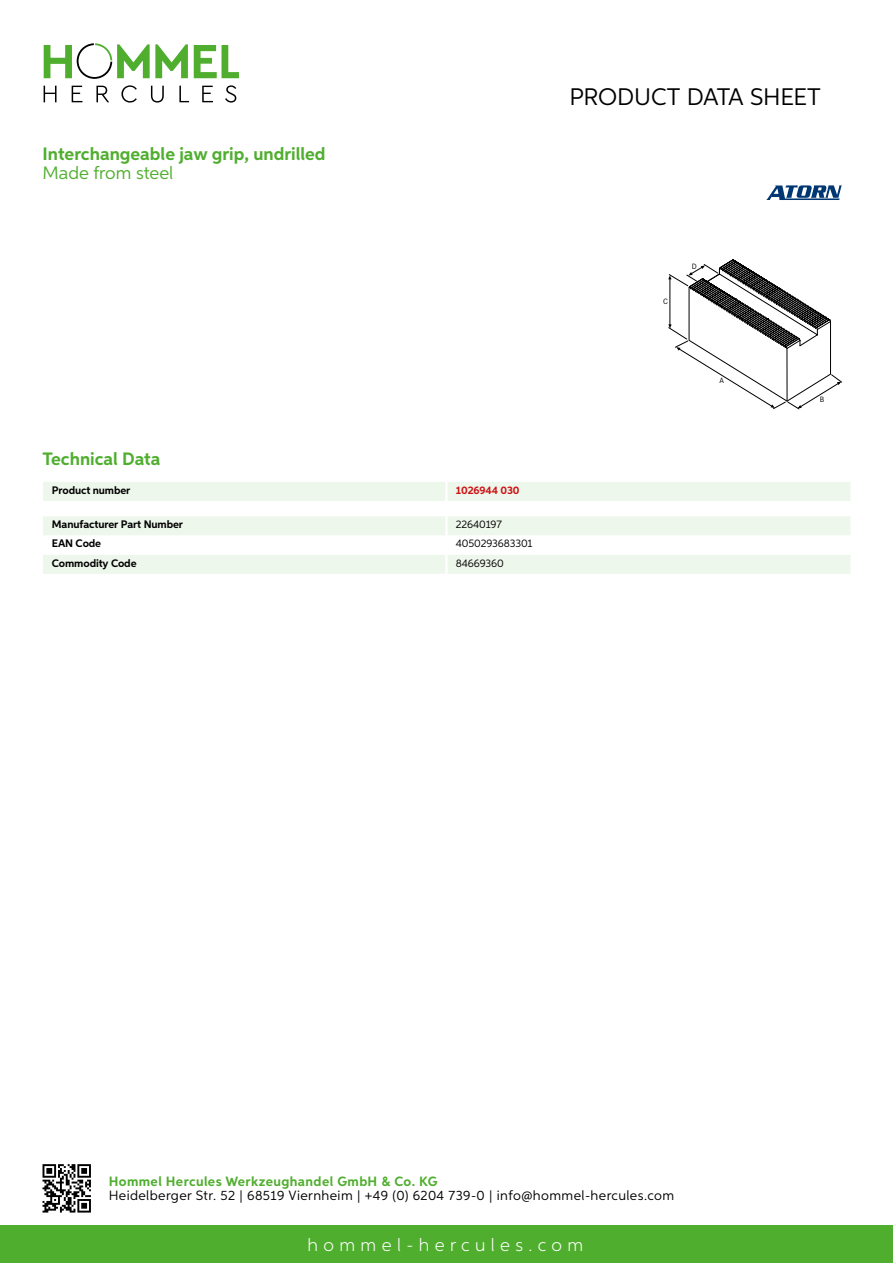
<style>
.page{position:relative;width:893px;height:1263px;background:#fff}
.page>*{position:absolute;margin:0;border:0;box-sizing:border-box;transform-origin:0 0}
.t1{font:24px "Aspira";letter-spacing:-.01em;color:#000}
.t2{font:700 18px "Aspira";color:#50ae2f}
.t3{font:300 18px "Aspira";letter-spacing:.3em;color:#fff}
.t4{font:18px "Aspira";color:#50ae2f}
.t5{font:13.5px "Aspira";letter-spacing:.03em;color:#000}
.t6{font:700 13.5px "Aspira";letter-spacing:.03em;color:#50ae2f}
.t7{font:700 10.95px "Aspira";letter-spacing:-.01em;color:#000}
.t8{font:10.95px "Aspira";letter-spacing:-.01em;color:#000}
.t9{font:700 10.95px "Aspira";letter-spacing:-.01em;color:#cd1013}
.t10{font:7.95px "Corporate S";color:#000}
</style>
<div class="page">
<div style="left:0;top:1226px;width:893px;height:37px;background:#50ae2f"></div>
<svg style="left:43px;top:1164px;width:48px;height:48px"></svg>
<svg style="left:194px;top:45px;width:45px;height:33px"></svg>
<svg style="left:44px;top:43px;width:144px;height:36px"></svg>
<svg style="left:44px;top:86px;width:13px;height:16px"></svg>
<svg style="left:72px;top:86px;width:10px;height:16px"></svg>
<svg style="left:96px;top:86px;width:13px;height:16px"></svg>
<svg style="left:121px;top:85px;width:16px;height:18px"></svg>
<svg style="left:151px;top:86px;width:13px;height:17px"></svg>
<svg style="left:179px;top:86px;width:10px;height:16px"></svg>
<svg style="left:202px;top:86px;width:11px;height:16px"></svg>
<svg style="left:225px;top:85px;width:11px;height:18px"></svg>
<div style="left:43px;top:482px;width:807px;height:19px;background:#eef7eb"></div>
<hr style="left:445px;top:482px;width:3px;height:19px;background:#fff">
<svg style="left:43px;top:516px;width:807px;height:58px"></svg>
<hr style="left:445px;top:555px;width:3px;height:19px;background:#fff">
<svg style="left:668px;top:259px;width:174px;height:150px"></svg>
<svg style="left:766px;top:185px;width:76px;height:15px"></svg>
<h2 class="t2" style="left:43px;top:142px;width:285px">Interchangeable jaw grip, undrilled</h2>
<h2 class="t4" style="left:43px;top:162px;width:132px">Made from steel</h2>
<h2 class="t2" style="left:43px;top:448px;width:120px">Technical Data</h2>
<p class="t7" style="left:52px;top:483px;width:80px">Product number</p>
<p class="t9" style="left:456px;top:483px;width:65px">1026944 030</p>
<p class="t7" style="left:52px;top:518px;width:133px">Manufacturer Part Number</p>
<p class="t8" style="left:456px;top:518px;width:48px">22640197</p>
<p class="t7" style="left:52px;top:537px;width:51px">EAN Code</p>
<p class="t8" style="left:456px;top:537px;width:78px">4050293683301</p>
<p class="t7" style="left:52px;top:556px;width:86px">Commodity Code</p>
<p class="t8" style="left:456px;top:556px;width:49px">84669360</p>
<h1 class="t1" style="left:569px;top:82px;width:253px">Product data sh eet</h1>
<p class="t10" style="left:663px;top:297px;width:6px">C</p>
<p class="t10" style="left:692px;top:262px;width:7px">D</p>
<p class="t10" style="left:719px;top:376px;width:6px">A</p>
<p class="t10" style="left:820px;top:395px;width:6px">B</p>
<p class="t6" style="left:109px;top:1172px;width:330px">Hommel Hercules Werkzeughandel GmbH &amp; Co. KG</p>
<p class="t5" style="left:109px;top:1187px;width:567px">Heidelberger Str. 52 | 68519 Viernheim | +49 (0) 6204 739-0 | info@hommel-hercules.com</p>
<h2 class="t3" style="left:307px;top:1234px;width:277px">hommel-hercules.com</h2>
</div>
